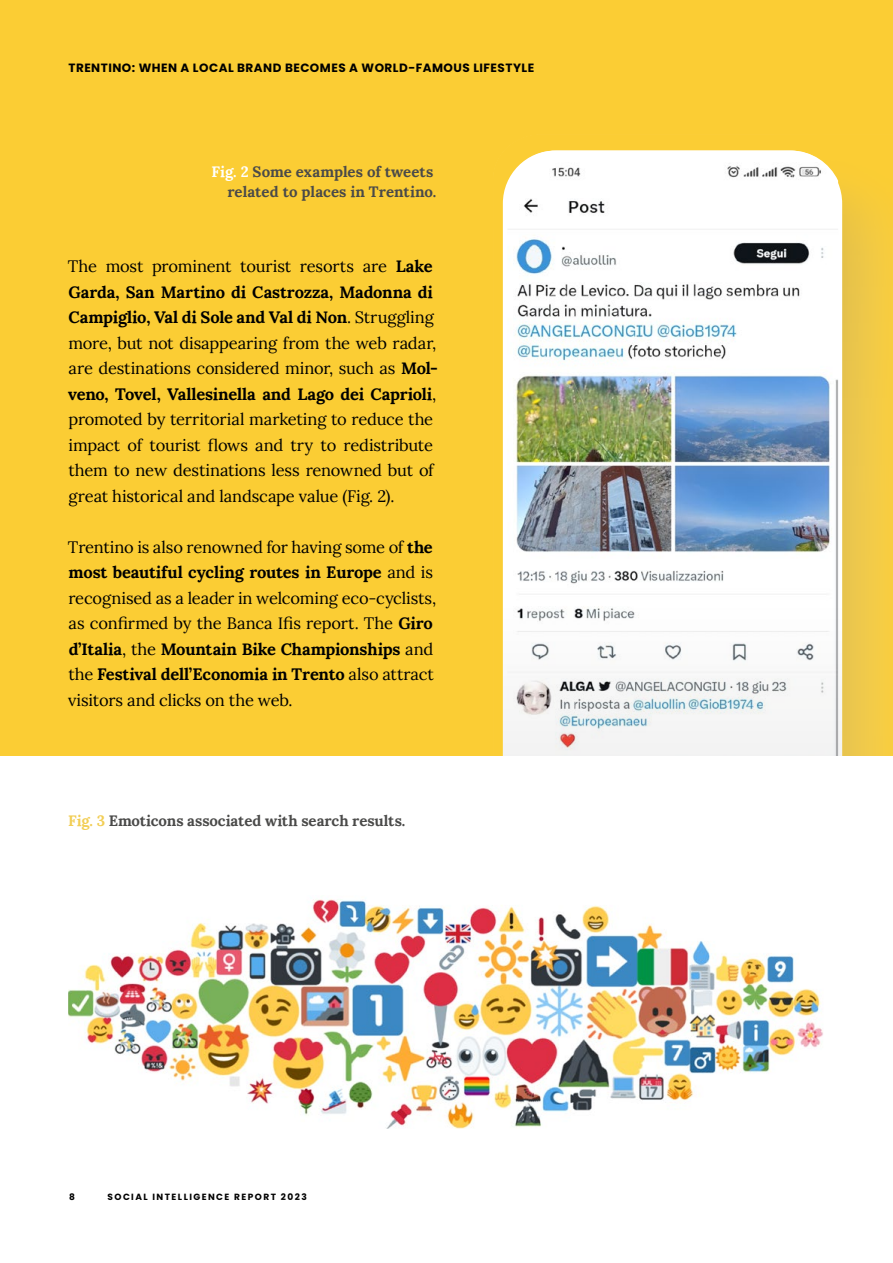
<style>
.page{position:relative;width:893px;height:1263px;background:#fbcd34}
.page>*{position:absolute;margin:0;border:0;box-sizing:border-box;transform-origin:0 0}
.t1{font:16.5px/25.5px "Lora";letter-spacing:-.01em;color:#000}
.t2{font:700 15px/19.5px "Lora";color:#4a4a49;text-align:right}
.t3{font:700 12px "Poppins";letter-spacing:.04em;color:#000}
.t4{font:700 9px "Poppins";letter-spacing:.16em;color:#000}
.s1{color:#fff}
.s2{font-weight:700}
.s3{color:#f2ce55}
</style>
<div class="page">
<svg style="left:493px;top:150px;width:399px;height:607px"></svg>
<img style="left:507px;top:151px;width:331px;height:445px">
<svg style="left:503px;top:596px;width:339px;height:161px;background:#eff0f1"></svg>
<div style="left:0;top:757px;width:893px;height:506px;background:#fff"></div>
<img style="left:68px;top:899px;width:755px;height:229px">
<svg style="left:892px;top:286px;width:1px;height:471px"></svg>
<p class="t3" style="left:68px;top:61px;width:467px">TRENTINO: WHEN A LOCAL BRAND BECOMES A WORLD-FAMOUS LIFESTYLE</p>
<p class="t2" style="left:211px;top:160px;width:226px"><span class="s1">Fig. 2</span> Some examples of tweets related to places in Trentino.</p>
<p class="t1" style="left:68px;top:252px;width:372px">The most prominent tourist resorts are <span class="s2">Lake Garda, San Martino di Castrozza, Madonna di Campiglio, Val di Sole and Val di Non</span>. Struggling more, but not disappearing from the web radar, are destinations considered minor, such as <span class="s2">Mol&shy;veno, Tovel, Vallesinella and Lago dei Caprioli</span>, promoted by territorial marketing to reduce the impact of tourist flows and try to redistribute them to new destinations less renowned but of great historical and landscape value (Fig. 2).</p>
<p class="t1" style="left:68px;top:533px;width:370px">Trentino is also renowned for having some of <span class="s2">the most beautiful cycling routes in Europe</span> and is recognised as a leader in welcoming eco-cyclists, as confirmed by the Banca Ifis report. The <span class="s2">Giro d’Italia</span>, the <span class="s2">Mountain Bike Championships</span> and the <span class="s2">Festival dell’Economia in Trento</span> also attract visitors and clicks on the web.</p>
<p class="t2" style="left:68px;top:809px;width:339px"><span class="s3">Fig. 3</span> Emoticons associated with search results.</p>
<p class="t4" style="left:69px;top:1192px;width:7px">8</p>
<p class="t4" style="left:108px;top:1192px;width:201px">SOCIAL INTELLIGENCE REPORT 2023</p>
</div>
